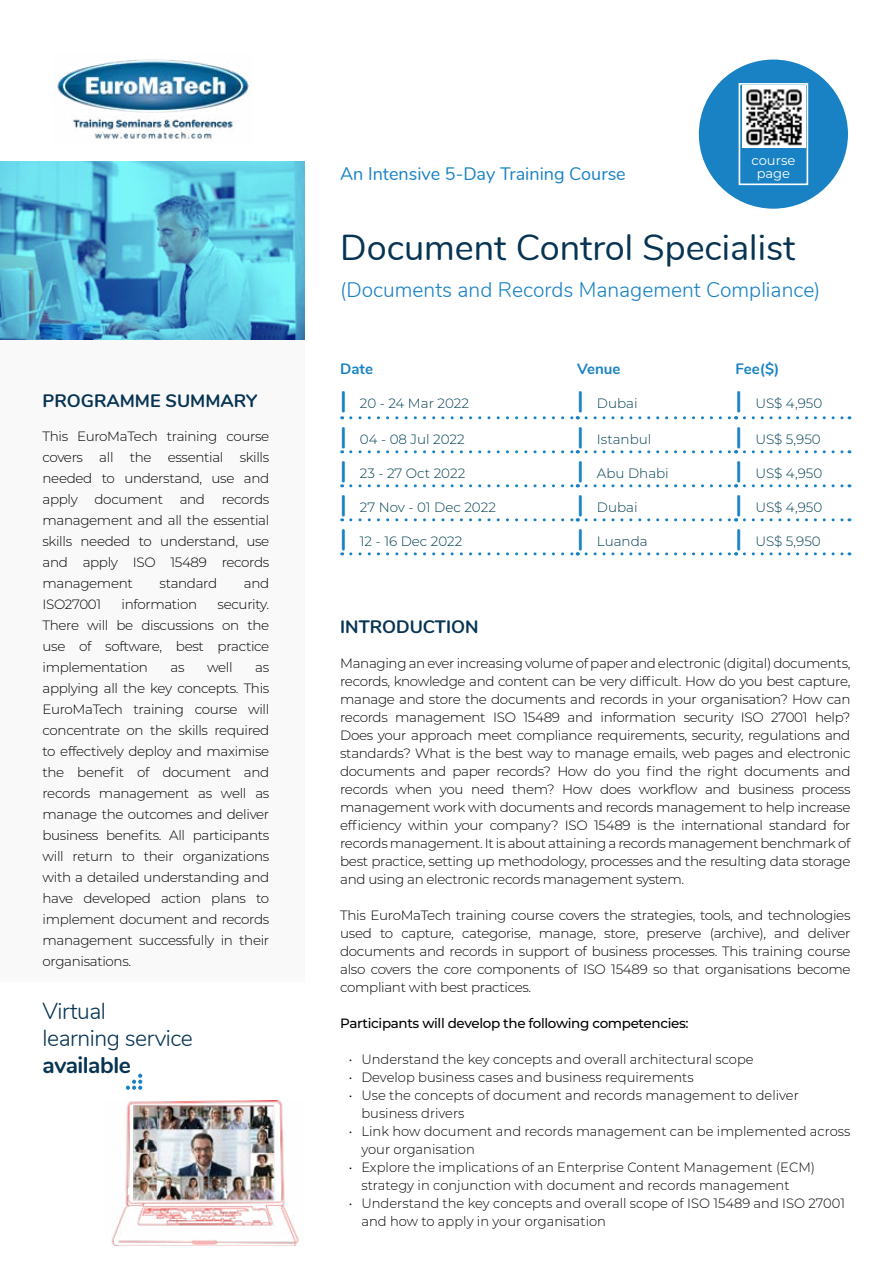
<style>
.page{position:relative;width:893px;height:1263px;background:#fff}
.page>*{position:absolute;margin:0;border:0;box-sizing:border-box;transform-origin:0 0}
.t1{font:36px "Nunito";color:#073453}
.t2{font:300 22.8px/27.3px "Nunito";letter-spacing:-.02em;color:#073453}
.t3{font:700 22.8px "Nunito";letter-spacing:-.02em;color:#073453}
.t4{font:300 21px "Nunito";color:#1982c4}
.t5{font:18px "Nunito";color:#1982c4}
.t6{font:700 18px "Nunito";color:#073453}
.t7{font:700 15px "Nunito";color:#1982c4}
.t8{font:300 13.5px/21px "Montserrat";color:#000;text-align:justify}
.t9{font:300 13.5px "Montserrat";color:#003e52}
.t10{font:500 13.5px "Montserrat";letter-spacing:-.025em;color:#000}
.t11{font:300 13.5px "Montserrat";letter-spacing:-.025em;color:#000}
.t12{font:13.05px/13px "Montserrat";color:#fff;text-align:center}
.s1{font-family:"Nunito";font-weight:700;font-size:24px;color:#1982c4}
</style>
<div class="page">
<svg style="left:0;top:162px;width:305px;height:178px;background:#58b9d7"></svg>
<div style="left:0;top:340px;width:305px;height:641px;background:#f9f9f9"></div>
<svg style="left:126px;top:1074px;width:16px;height:16px"></svg>
<div style="left:699px;top:60px;width:149px;height:149px;background:#1982c4;border-radius:50%"></div>
<div style="left:739px;top:83px;width:69px;height:102px;border:2px solid #fff"></div>
<img style="left:53px;top:59px;width:198px;height:80px">
<svg style="left:351px;top:416px;width:227px;height:3px"></svg>
<svg style="left:586px;top:416px;width:151px;height:3px"></svg>
<svg style="left:744px;top:416px;width:106px;height:3px"></svg>
<svg style="left:351px;top:450px;width:227px;height:3px"></svg>
<svg style="left:586px;top:450px;width:151px;height:3px"></svg>
<svg style="left:744px;top:450px;width:106px;height:3px"></svg>
<svg style="left:351px;top:484px;width:227px;height:3px"></svg>
<svg style="left:586px;top:484px;width:151px;height:3px"></svg>
<svg style="left:744px;top:484px;width:106px;height:3px"></svg>
<svg style="left:351px;top:518px;width:227px;height:3px"></svg>
<svg style="left:586px;top:518px;width:151px;height:3px"></svg>
<svg style="left:744px;top:518px;width:106px;height:3px"></svg>
<svg style="left:351px;top:552px;width:227px;height:3px"></svg>
<svg style="left:586px;top:552px;width:151px;height:3px"></svg>
<svg style="left:744px;top:552px;width:106px;height:3px"></svg>
<img style="left:742px;top:86px;width:63px;height:62px">
<img style="left:111px;top:1100px;width:188px;height:145px">
<h3 class="t6" style="left:43px;top:387px;width:216px">PROGRAMME SUMMARY</h3>
<p class="t8" style="left:43px;top:426px;width:228px">This EuroMaTech training course covers all the essential skills needed to understand, use and apply document and records management and all the essential skills needed to understand, use and apply ISO 15489 records management</p>
<p class="t11" style="left:160px;top:574px;width:59px">standard</p>
<p class="t8" style="left:244px;top:573px;width:27px">and</p>
<p class="t11" style="left:43px;top:595px;width:60px">ISO27001</p>
<p class="t11" style="left:122px;top:595px;width:77px">information</p>
<p class="t8" style="left:43px;top:594px;width:228px;text-indent:175px">security.<br>There will be discussions on the use of software, best practice implementation</p>
<p class="t8" style="left:170px;top:657px;width:15px">as</p>
<p class="t8" style="left:207px;top:657px;width:27px">well</p>
<p class="t8" style="left:43px;top:657px;width:228px;text-indent:213px">as applying all the key concepts. This EuroMaTech training course will concentrate on the skills required to effectively deploy and maximise the benefit of document and records management as well as manage the outcomes and deliver business benefits. All participants will return to their organizations with a detailed understanding and have developed action plans to implement document and records management successfully in their organisations.</p>
<h2 class="t2" style="left:43px;top:996px;width:152px">Virtual<br>learning service</h2>
<h2 class="t3" style="left:43px;top:1049px;width:90px">available</h2>
<h3 class="t5" style="left:340px;top:160px;width:287px">An Intensive 5-Day Training Course</h3>
<p class="t12" style="left:751px;top:153px;width:45px">course page</p>
<h1 class="t1" style="left:340px;top:221px;width:457px">Document Control Specialist</h1>
<h3 class="t4" style="left:340px;top:274px;width:482px">(Documents and Records Management Compliance)</h3>
<p class="t7" style="left:340px;top:358px;width:34px">Date</p>
<p class="t7" style="left:577px;top:358px;width:45px">Venue</p>
<p class="t7" style="left:736px;top:358px;width:45px">Fee($)</p>
<p class="t9" style="left:340px;top:394px;width:130px"><span class="s1">|</span> 20 - 24 Mar 2022</p>
<p class="t9" style="left:577px;top:394px;width:62px"><span class="s1">|</span> Dubai</p>
<p class="t9" style="left:736px;top:394px;width:88px"><span class="s1">|</span> US$ 4,950</p>
<p class="t9" style="left:340px;top:430px;width:126px"><span class="s1">|</span> 04 - 08 Jul 2022</p>
<p class="t9" style="left:577px;top:430px;width:76px"><span class="s1">|</span> Istanbul</p>
<p class="t9" style="left:736px;top:430px;width:87px"><span class="s1">|</span> US$ 5,950</p>
<p class="t9" style="left:340px;top:464px;width:127px"><span class="s1">|</span> 23 - 27 Oct 2022</p>
<p class="t9" style="left:577px;top:464px;width:93px"><span class="s1">|</span> Abu Dhabi</p>
<p class="t9" style="left:736px;top:464px;width:88px"><span class="s1">|</span> US$ 4,950</p>
<p class="t9" style="left:340px;top:498px;width:157px"><span class="s1">|</span> 27 Nov - 01 Dec 2022</p>
<p class="t9" style="left:577px;top:498px;width:62px"><span class="s1">|</span> Dubai</p>
<p class="t9" style="left:736px;top:498px;width:88px"><span class="s1">|</span> US$ 4,950</p>
<p class="t9" style="left:340px;top:532px;width:124px"><span class="s1">|</span> 12 - 16 Dec 2022</p>
<p class="t9" style="left:577px;top:532px;width:72px"><span class="s1">|</span> Luanda</p>
<p class="t9" style="left:736px;top:532px;width:87px"><span class="s1">|</span> US$ 5,950</p>
<h3 class="t6" style="left:340px;top:614px;width:140px">INTRODUCTION</h3>
<p class="t8" style="left:340px;top:654px;width:512px;line-height:18px">Managing an ever increasing volume of paper and electronic (digital) documents, records, knowledge and content can be very difficult. How do you best capture, manage and store the documents and records in your organisation? How can records management ISO 15489 and information security ISO 27001 help?<br>Does your approach meet compliance requirements, security, regulations and standards? What is the best way to manage emails, web pages and electronic documents and paper records? How do you find the right documents and records when you need them? How does workflow and business process management work with documents and records management to help increase efficiency within your company? ISO 15489 is the international standard for records management. It is about attaining a records management benchmark of best practice, setting up methodology, processes and the resulting data storage and using an electronic records management system.</p>
<p class="t8" style="left:340px;top:906px;width:512px;line-height:18px">This EuroMaTech training course covers the strategies, tools, and technologies used to capture, categorise, manage, store, preserve (archive), and deliver documents and records in support of business processes. This training course also covers the core components of ISO 15489 so that organisations become compliant with best practices.</p>
<p class="t10" style="left:340px;top:1014px;width:350px">Participants will develop the following competencies:</p>
<p class="t8" style="left:349px;top:1048px;width:406px">• Understand the key concepts and overall architectural scope</p>
<p class="t8" style="left:349px;top:1066px;width:347px">• Develop business cases and business requirements</p>
<p class="t8" style="left:361px;top:1086px;width:439px;line-height:18px;text-indent:-13px">• Use the concepts of document and records management to deliver business drivers</p>
<p class="t8" style="left:361px;top:1122px;width:490px;line-height:18px;text-indent:-13px">• Link how document and records management can be implemented across your organisation</p>
<p class="t8" style="left:361px;top:1158px;width:455px;line-height:18px;text-indent:-13px">• Explore the implications of an Enterprise Content Management (ECM) strategy in conjunction with document and records management</p>
<p class="t8" style="left:361px;top:1194px;width:485px;line-height:18px;text-indent:-13px">• Understand the key concepts and overall scope of ISO 15489 and ISO 27001 and how to apply in your organisation</p>
</div>
